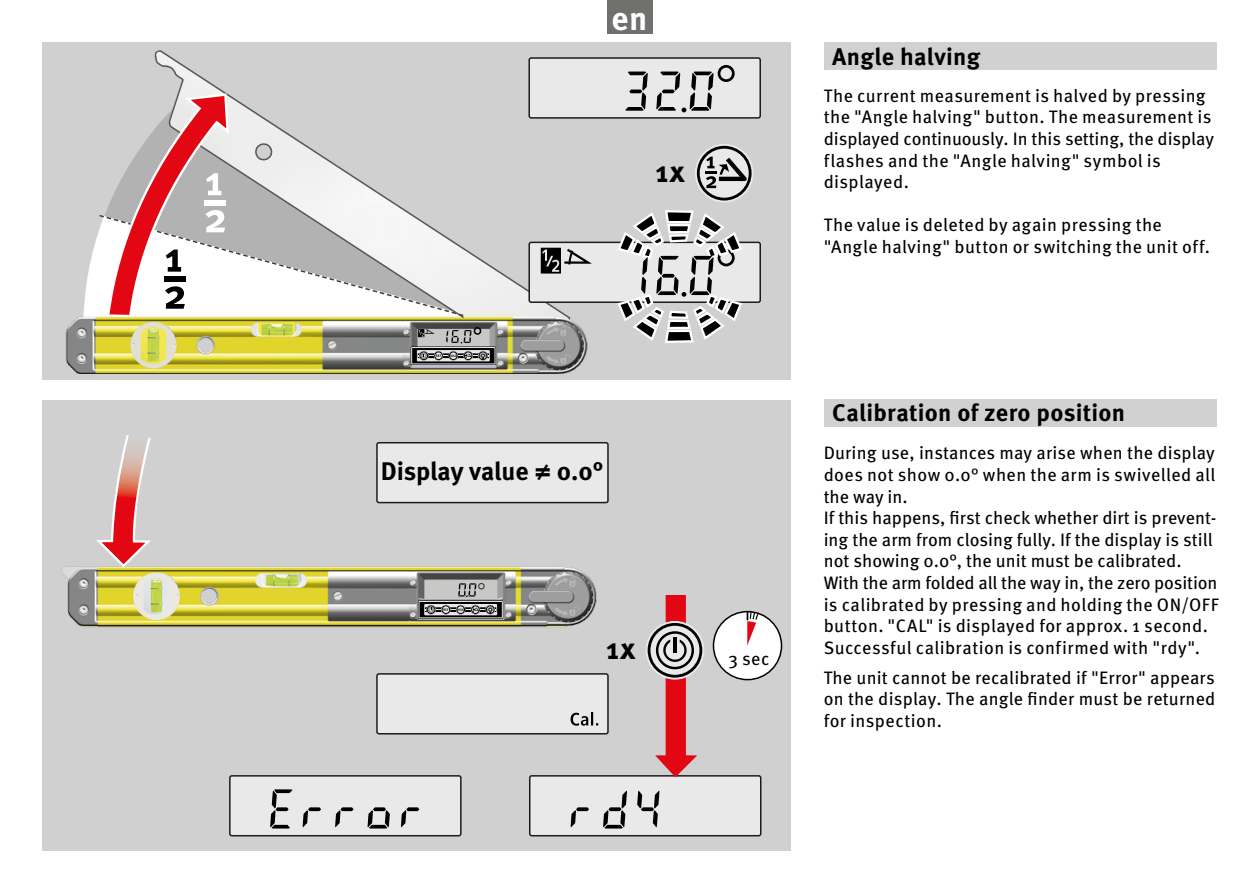
<style>
.page{position:relative;width:1259px;height:893px;background:#fff}
.page>*{position:absolute;margin:0;border:0;box-sizing:border-box;transform-origin:0 0}
.t1{font:700 33px "Meta Pro";color:#fff}
.Meta_book_7pt{font:700 30px "Meta Pro";color:#000}
.t2{font:700 25.5px "Meta Pro";letter-spacing:-.005em;color:#000}
.Meta_Bold_Roman_7{font:700 24px "Meta Pro";letter-spacing:.01em;color:#000}
.Meta_book_7pt-2{font:18px/21.6px "Meta Pro";letter-spacing:.015em;color:#000}
.Meta_book_7pt-3{font:18px "Meta Pro";letter-spacing:-.005em;color:#000}
</style>
<div class="page">
<div style="left:606px;top:0;width:46px;height:34px;background:#70706e"></div>
<div style="left:43px;top:400px;width:748px;height:450px;background:#d0d0d0"></div>
<img style="left:62px;top:566px;width:535px;height:61px">
<svg style="left:418px;top:600px;width:85px;height:19px"></svg>
<div style="left:419px;top:601px;width:83px;height:17px;border:1px solid #e9e9e9"></div>
<svg style="left:424px;top:604px;width:73px;height:11px"></svg>
<svg style="left:458px;top:583px;width:19px;height:14px"></svg>
<div style="left:478px;top:583px;width:7px;height:6px;border:1px solid #3c3c3b;border-radius:50%"></div>
<div style="left:823px;top:43px;width:393px;height:27px;background:#d1d1d1"></div>
<div style="left:823px;top:400px;width:393px;height:27px;background:#d1d1d1"></div>
<div style="left:530px;top:776px;width:231px;height:60px;background:#e9e9e9;border-radius:2px"></div>
<div style="left:529px;top:775px;width:232px;height:61px;border:2px solid #1c1c1c;border-radius:2px"></div>
<svg style="left:637px;top:791px;width:23px;height:36px"></svg>
<svg style="left:570px;top:807px;width:19px;height:20px"></svg>
<svg style="left:603px;top:791px;width:24px;height:37px"></svg>
<div style="left:377px;top:674px;width:231px;height:60px;background:#e9e9e9;border-radius:2px"></div>
<div style="left:376px;top:673px;width:233px;height:61px;border:2px solid #1c1c1c;border-radius:2px"></div>
<svg style="left:570px;top:712px;width:28px;height:14px"></svg>
<div style="left:230px;top:776px;width:231px;height:60px;background:#e9e9e9;border-radius:2px"></div>
<div style="left:229px;top:775px;width:232px;height:61px;border:2px solid #1c1c1c;border-radius:2px"></div>
<svg style="left:367px;top:807px;width:23px;height:21px"></svg>
<svg style="left:400px;top:807px;width:19px;height:20px"></svg>
<svg style="left:302px;top:807px;width:19px;height:20px"></svg>
<svg style="left:335px;top:807px;width:18px;height:20px"></svg>
<svg style="left:270px;top:789px;width:22px;height:39px"></svg>
<div style="left:377px;top:443px;width:231px;height:60px;background:#e9e9e9;border-radius:2px"></div>
<div style="left:376px;top:442px;width:233px;height:61px;border:2px solid #1c1c1c;border-radius:2px"></div>
<svg style="left:97px;top:435px;width:55px;height:134px"></svg>
<div style="left:713px;top:612px;width:68px;height:68px;background:#fff;border-radius:50%"></div>
<div style="left:713px;top:611px;width:69px;height:69px;border:2px solid #000;border-radius:50%"></div>
<svg style="left:746px;top:611px;width:13px;height:35px"></svg>
<svg style="left:646px;top:621px;width:58px;height:58px"></svg>
<svg style="left:655px;top:595px;width:42px;height:182px"></svg>
<div style="left:647px;top:623px;width:55px;height:55px;border:3px solid #000;border-radius:50%"></div>
<div style="left:43px;top:42px;width:748px;height:338px;background:#d0d0d0"></div>
<img style="left:65px;top:234px;width:523px;height:140px">
<div style="left:529px;top:58px;width:231px;height:60px;background:#e9e9e9;border-radius:2px"></div>
<div style="left:528px;top:57px;width:233px;height:62px;border:2px solid #1c1c1c;border-radius:2px"></div>
<svg style="left:625px;top:72px;width:23px;height:39px"></svg>
<div style="left:717px;top:65px;width:17px;height:17px;border:3px solid #000;border-radius:50%"></div>
<svg style="left:656px;top:72px;width:58px;height:40px"></svg>
<svg style="left:411px;top:346px;width:85px;height:19px"></svg>
<div style="left:411px;top:347px;width:84px;height:17px;border:1px solid #e9e9e9"></div>
<svg style="left:417px;top:350px;width:73px;height:11px"></svg>
<svg style="left:418px;top:329px;width:16px;height:8px"></svg>
<svg style="left:446px;top:326px;width:36px;height:17px"></svg>
<svg style="left:695px;top:144px;width:58px;height:58px"></svg>
<div style="left:695px;top:144px;width:58px;height:58px;border:1px solid #e9e9e9;border-radius:50%"></div>
<div style="left:697px;top:146px;width:54px;height:55px;border:3px solid #000;border-radius:50%"></div>
<svg style="left:705px;top:157px;width:41px;height:31px"></svg>
<svg style="left:153px;top:50px;width:419px;height:271px"></svg>
<div style="left:529px;top:242px;width:231px;height:60px;background:#e9e9e9;border-radius:2px"></div>
<div style="left:528px;top:242px;width:233px;height:61px;border:2px solid #1c1c1c;border-radius:2px"></div>
<svg style="left:541px;top:248px;width:51px;height:26px"></svg>
<svg style="left:616px;top:210px;width:128px;height:133px"></svg>
<svg style="left:98px;top:92px;width:367px;height:225px"></svg>
<h1 class="t1" style="left:611px;top:-7px;width:38px">en</h1>
<p class="Meta_book_7pt" style="left:655px;top:148px;width:31px">1x</p>
<p class="Meta_Bold_Roman_7" style="left:832px;top:38px;width:149px">Angle halving</p>
<p class="Meta_book_7pt-2" style="left:823px;top:83px;width:389px">The current measurement is halved by pressing the "Angle halving" button. The measurement is</p>
<p class="Meta_book_7pt-3" style="left:823px;top:125px;width:392px">displayed continuously. In this setting, the display</p>
<p class="Meta_book_7pt-2" style="left:823px;top:148px;width:339px">flashes and the "Angle halving" symbol is displayed.</p>
<p class="Meta_book_7pt-2" style="left:823px;top:213px;width:388px">The value is deleted by again pressing the "Angle halving" button or switching the unit off.</p>
<p class="t2" style="left:381px;top:451px;width:224px">Display value ≠ 0.0°</p>
<p class="Meta_book_7pt" style="left:606px;top:625px;width:31px">1x</p>
<p class="Meta_book_7pt-2" style="left:728px;top:647px;width:42px">3 sec</p>
<p class="Meta_Bold_Roman_7" style="left:832px;top:394px;width:294px">Calibration of zero position</p>
<p class="Meta_book_7pt-2" style="left:823px;top:441px;width:393px;text-align:justify">During use, instances may arise when the display does not show 0.0° when the arm is swivelled all the way in.</p>
<p class="Meta_book_7pt-2" style="left:823px;top:506px;width:396px">If this happens, first check whether dirt is prevent&shy;ing the arm from closing fully. If the display is still not showing 0.0°, the unit must be calibrated.<br>With the arm folded all the way in, the zero position is calibrated by pressing and holding the ON/OFF button. "CAL" is displayed for approx. 1 second.<br>Successful calibration is confirmed with "rdy".</p>
<p class="Meta_book_7pt-2" style="left:823px;top:665px;width:393px;text-align:justify">The unit cannot be recalibrated if "Error" appears on the display. The angle finder must be returned for inspection.</p>
</div>
